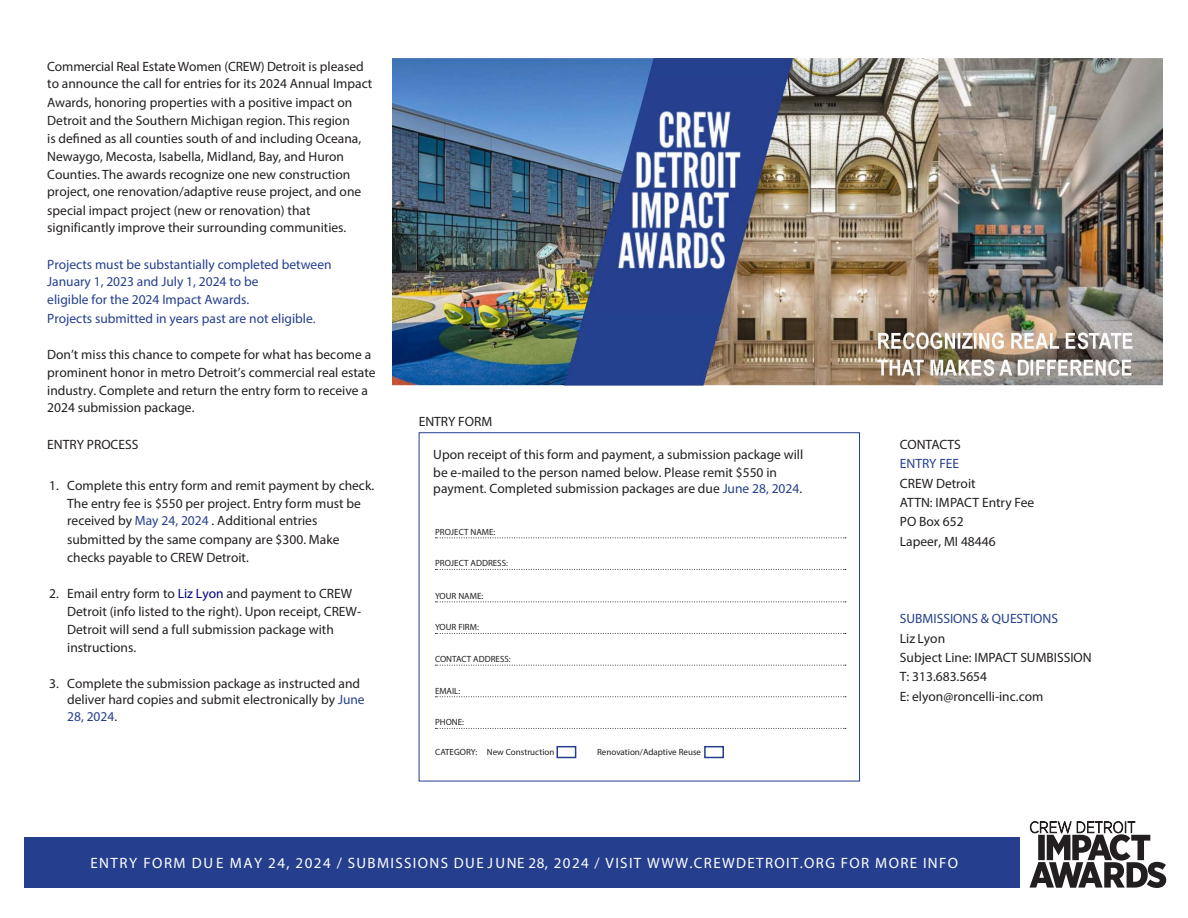
<style>
.page{position:relative;width:1188px;height:918px;background:#fff}
.page>*{position:absolute;margin:0;border:0;box-sizing:border-box;transform-origin:0 0}
.t1{font:15px "Myriad Pro";letter-spacing:.09em;color:#fff}
.t2{font:13.5px/18px "Myriad Pro";color:#231f20}
.t3{font:13.5px/18px "Myriad Pro";color:#253f8e}
.t4{font:9px "Myriad Pro";color:#231f20}
.s1{color:#253f8e}
.s2{color:#000080}
</style>
<div class="page">
<div style="left:419px;top:432px;width:441px;height:349px;border:1px solid #253f8e"></div>
<svg style="left:435px;top:537px;width:411px;height:1px"></svg>
<svg style="left:435px;top:569px;width:411px;height:1px"></svg>
<svg style="left:435px;top:601px;width:411px;height:1px"></svg>
<svg style="left:435px;top:633px;width:411px;height:1px"></svg>
<svg style="left:435px;top:665px;width:411px;height:1px"></svg>
<svg style="left:435px;top:696px;width:411px;height:1px"></svg>
<svg style="left:435px;top:728px;width:411px;height:1px"></svg>
<div style="left:556px;top:746px;width:20px;height:12px;border:2px solid #253f8e"></div>
<div style="left:704px;top:746px;width:20px;height:12px;border:2px solid #253f8e"></div>
<div style="left:24px;top:837px;width:996px;height:51px;background:#253f8e"></div>
<svg style="left:1030px;top:821px;width:136px;height:67px"></svg>
<img style="left:393px;top:58px;width:769px;height:328px">
<p class="t2" style="left:47px;top:57px;width:326px">Commercial Real Estate Women (CREW) Detroit is pleased to announce the call for entries for its 2024 Annual Impact Awards, honoring properties with a positive impact on Detroit and the Southern Michigan region. This region<br>is defined as all counties south of and including Oceana, Newaygo, Mecosta, Isabella, Midland, Bay, and Huron Counties. The awards recognize one new construction project, one renovation/adaptive reuse project, and one special impact project (new or renovation) that significantly improve their surrounding communities.</p>
<p class="t3" style="left:47px;top:255px;width:286px">Projects must be substantially completed between January 1, 2023 and July 1, 2024 to be<br>eligible for the 2024 Impact Awards.<br>Projects submitted in years past are not eligible.</p>
<p class="t2" style="left:47px;top:345px;width:330px">Don’t miss this chance to compete for what has become a prominent honor in metro Detroit’s commercial real estate industry. Complete and return the entry form to receive a 2024 submission package.</p>
<p class="t2" style="left:47px;top:436px;width:93px">ENTRY PROCESS</p>
<p class="t2" style="left:67px;top:477px;width:308px;text-indent:-18px">1. Complete this entry form and remit payment by check.<br>The entry fee is $550 per project. Entry form must be received by <span class="s1">May 24, 2024</span> . Additional entries submitted by the same company are $300. Make checks payable to CREW Detroit.</p>
<p class="t2" style="left:67px;top:584px;width:295px;text-indent:-18px">2. Email entry form to <span class="s2">Liz Lyon</span> and payment to CREW Detroit (info listed to the right). Upon receipt, CREW-Detroit will send a full submission package with instructions.</p>
<p class="t2" style="left:67px;top:675px;width:299px;line-height:16.8px;text-indent:-18px">3. Complete the submission package as instructed and deliver hard copies and submit electronically by <span class="s1">June<br>28, 2024</span>.</p>
<p class="t2" style="left:419px;top:413px;width:75px">ENTRY FORM</p>
<p class="t2" style="left:433px;top:446px;width:372px;line-height:16.8px">Upon receipt of this form and payment, a submission package will be e-mailed to the person named below. Please remit $550 in payment. Completed submission packages are due <span class="s1">June 28, 2024</span>.</p>
<p class="t4" style="left:435px;top:526px;width:62px">PROJECT NAME:</p>
<p class="t4" style="left:435px;top:558px;width:74px">PROJECT ADDRESS:</p>
<p class="t4" style="left:435px;top:590px;width:50px">YOUR NAME:</p>
<p class="t4" style="left:435px;top:622px;width:45px">YOUR FIRM:</p>
<p class="t4" style="left:435px;top:653px;width:77px">CONTACT ADDRESS:</p>
<p class="t4" style="left:435px;top:685px;width:27px">EMAIL:</p>
<p class="t4" style="left:435px;top:717px;width:31px">PHONE:</p>
<p class="t4" style="left:435px;top:747px;width:121px">CATEGORY: New Construction</p>
<p class="t4" style="left:597px;top:747px;width:106px">Renovation/Adaptive Reuse</p>
<p class="t2" style="left:900px;top:434px;width:136px;line-height:19.5px">CONTACTS<br><span class="s1">ENTRY FEE<br></span>CREW Detroit<br>ATTN: IMPACT Entry Fee<br>PO Box 652<br>Lapeer, MI 48446</p>
<p class="t2" style="left:900px;top:609px;width:193px;line-height:19.4px"><span class="s1">SUBMISSIONS &amp; QUESTIONS<br></span>Liz Lyon<br>Subject Line: IMPACT SUMBISSION<br>T: 313.683.5654<br>E: elyon@roncelli-inc.com</p>
<p class="t1" style="left:90px;top:853px;width:869px">ENTRY FORM DU E MAY 24, 2024 / SUBMISSIONS DUE JUNE 28, 2024 / VISIT WWW.CREWDETROIT.ORG FOR MORE INFO</p>
</div>
